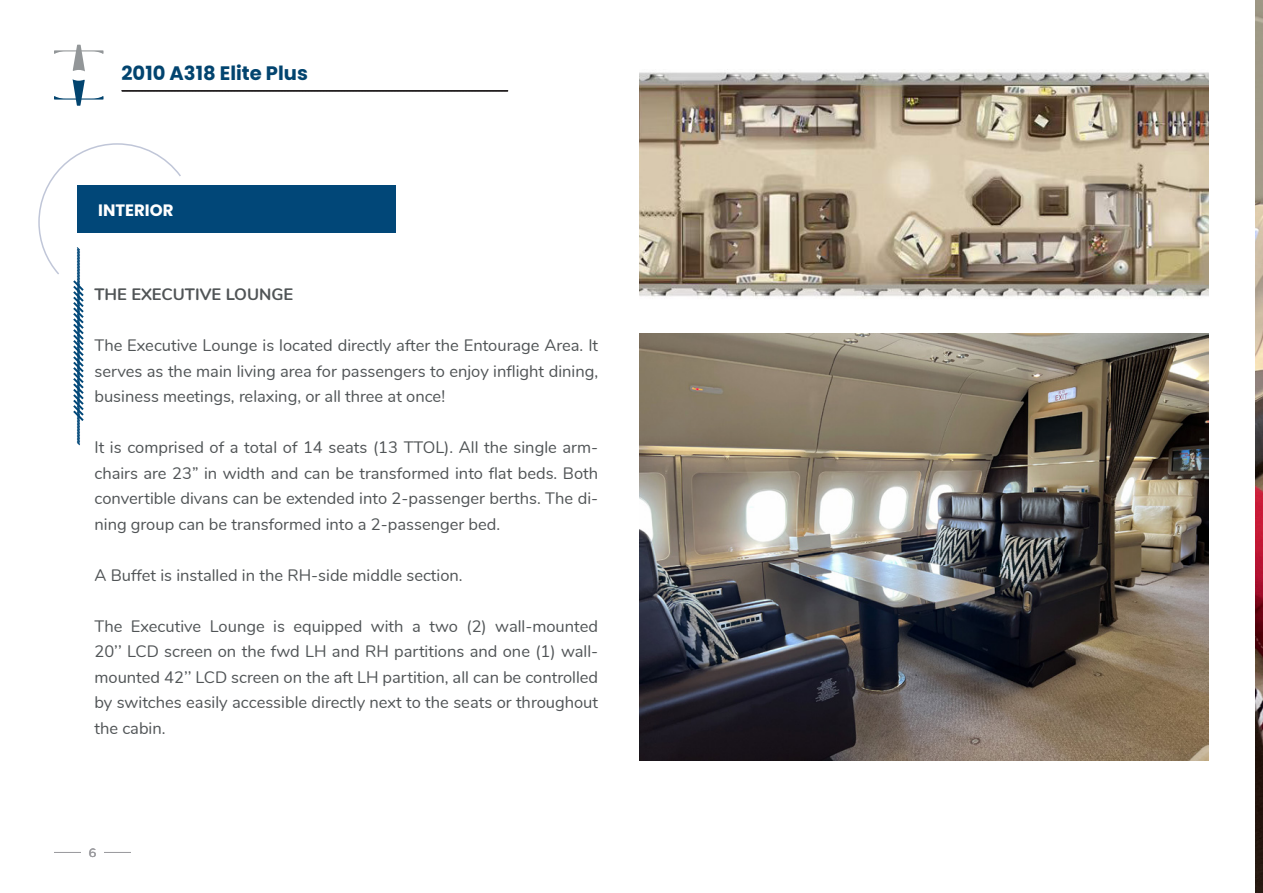
<style>
.page{position:relative;width:1263px;height:893px;background:#fff}
.page>*{position:absolute;margin:0;border:0;box-sizing:border-box;transform-origin:0 0}
.t1{font:700 19.5px "Poppins";color:#02446f}
.t2{font:16.5px/25.5px "Nunito";color:#505456;text-align:justify}
.t3{font:700 16.5px "Nunito";color:#505456}
.t4{font:700 16.5px "Poppins";color:#fff}
.t5{font:12px "Gotham";color:#9c9ca0}
</style>
<div class="page">
<img style="left:1256px;top:0;width:7px;height:893px">
<svg style="left:54px;top:852px;width:27px;height:1px"></svg>
<svg style="left:104px;top:852px;width:27px;height:1px"></svg>
<svg style="left:54px;top:45px;width:50px;height:26px"></svg>
<svg style="left:54px;top:79px;width:50px;height:27px"></svg>
<svg style="left:121px;top:90px;width:387px;height:1px"></svg>
<svg style="left:38px;top:143px;width:144px;height:303px"></svg>
<div style="left:77px;top:186px;width:318px;height:47px;background:#014778"></div>
<img style="left:639px;top:334px;width:570px;height:427px">
<img style="left:639px;top:72px;width:570px;height:227px">
<p class="t1" style="left:121px;top:62px;width:188px">2010 A318 Elite Plus</p>
<p class="t4" style="left:98px;top:200px;width:77px">INTERIOR</p>
<p class="t3" style="left:94px;top:282px;width:200px">THE EXECUTIVE LOUNGE</p>
<p class="t2" style="left:94px;top:332px;width:505px">The Executive Lounge is located directly after the Entourage Area. It serves as the main living area for passengers to enjoy inflight dining, business meetings, relaxing, or all three at once!</p>
<p class="t2" style="left:94px;top:434px;width:505px">It is comprised of a total of 14 seats (13 TTOL). All the single arm&shy;chairs are 23” in width and can be transformed into flat beds. Both convertible divans can be extended into 2-passenger berths. The di&shy;ning group can be transformed into a 2-passenger bed.</p>
<p class="t2" style="left:94px;top:561px;width:370px">A Buffet is installed in the RH-side middle section.</p>
<p class="t2" style="left:94px;top:612px;width:505px">The Executive Lounge is equipped with a two (2) wall-mounted 20’’ LCD screen on the fwd LH and RH partitions and one (1) wall&shy;mounted 42’’ LCD screen on the aft LH partition, all can be controlled by switches easily accessible directly next to the seats or throughout the cabin.</p>
<p class="t5" style="left:89px;top:845px;width:9px">6</p>
</div>
